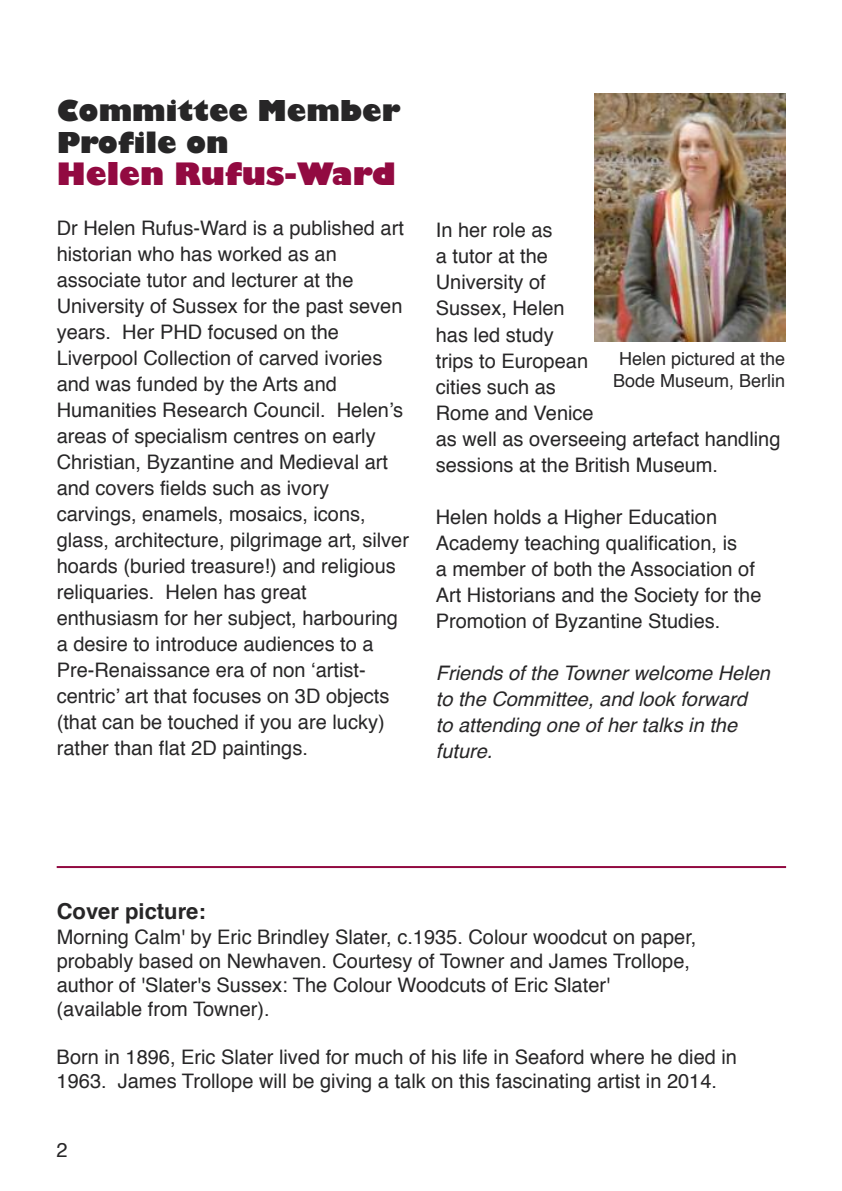
<style>
.page{position:relative;width:842px;height:1191px;background:#fff}
.page>*{position:absolute;margin:0;border:0;box-sizing:border-box;transform-origin:0 0}
.t1{font:800 30px "Gill Sans";color:#920a41}
.t2{font:800 28px/32px "Gill Sans";color:#272627}
.t3{font:700 22px "Helvetica";color:#272627}
.t4{font:20px/26px "Helvetica";color:#272627}
.t5{font:italic 20px/26px "Helvetica";color:#272627}
.t6{font:18px/21.6px "Helvetica";color:#272627;text-align:center}
</style>
<div class="page">
<img style="left:594px;top:93px;width:191px;height:248px">
<hr style="left:57px;top:866px;width:729px;height:2px;background:#920a41">
<h2 class="t2" style="left:57px;top:95px;width:345px">Committee Member<br>Profile on</h2>
<h1 class="t1" style="left:57px;top:155px;width:341px">Helen Rufus-Ward</h1>
<p class="t4" style="left:57px;top:217px;width:354px">Dr Helen Rufus-Ward is a published art historian who has worked as an associate tutor and lecturer at the University of Sussex for the past seven years. Her PHD focused on the Liverpool Collection of carved ivories and was funded by the Arts and Humanities Research Council. Helen’s areas of specialism centres on early Christian, Byzantine and Medieval art and covers fields such as ivory carvings, enamels, mosaics, icons, glass, architecture, pilgrimage art, silver hoards (buried treasure!) and religious reliquaries. Helen has great enthusiasm for her subject, harbouring a desire to introduce audiences to a Pre-Renaissance era of non ‘artist&shy;centric’ art that focuses on 3D objects (that can be touched if you are lucky) rather than flat 2D paintings.</p>
<p class="t4" style="left:436px;top:219px;width:346px">In her role as<br>a tutor at the<br>University of<br>Sussex, Helen<br>has led study<br>trips to European<br>cities such as<br>Rome and Venice<br>as well as overseeing artefact handling sessions at the British Museum.</p>
<p class="t6" style="left:613px;top:350px;width:174px">Helen pictured at the<br>Bode Museum, Berlin</p>
<p class="t4" style="left:436px;top:505px;width:327px">Helen holds a Higher Education Academy teaching qualification, is<br>a member of both the Association of Art Historians and the Society for the Promotion of Byzantine Studies.</p>
<p class="t5" style="left:436px;top:661px;width:336px">Friends of the Towner welcome Helen to the Committee, and look forward<br>to attending one of her talks in the future.</p>
<p class="t3" style="left:57px;top:902px;width:151px">Cover picture:</p>
<p class="t4" style="left:57px;top:927px;width:641px;line-height:24px">Morning Calm' by Eric Brindley Slater, c.1935. Colour woodcut on paper, probably based on Newhaven. Courtesy of Towner and James Trollope, author of 'Slater's Sussex: The Colour Woodcuts of Eric Slater' (available from Towner).</p>
<p class="t4" style="left:57px;top:1047px;width:682px;line-height:24px">Born in 1896, Eric Slater lived for much of his life in Seaford where he died in<br>1963. James Trollope will be giving a talk on this fascinating artist in 2014.</p>
<p class="t4" style="left:57px;top:1138px;width:13px">2</p>
</div>
